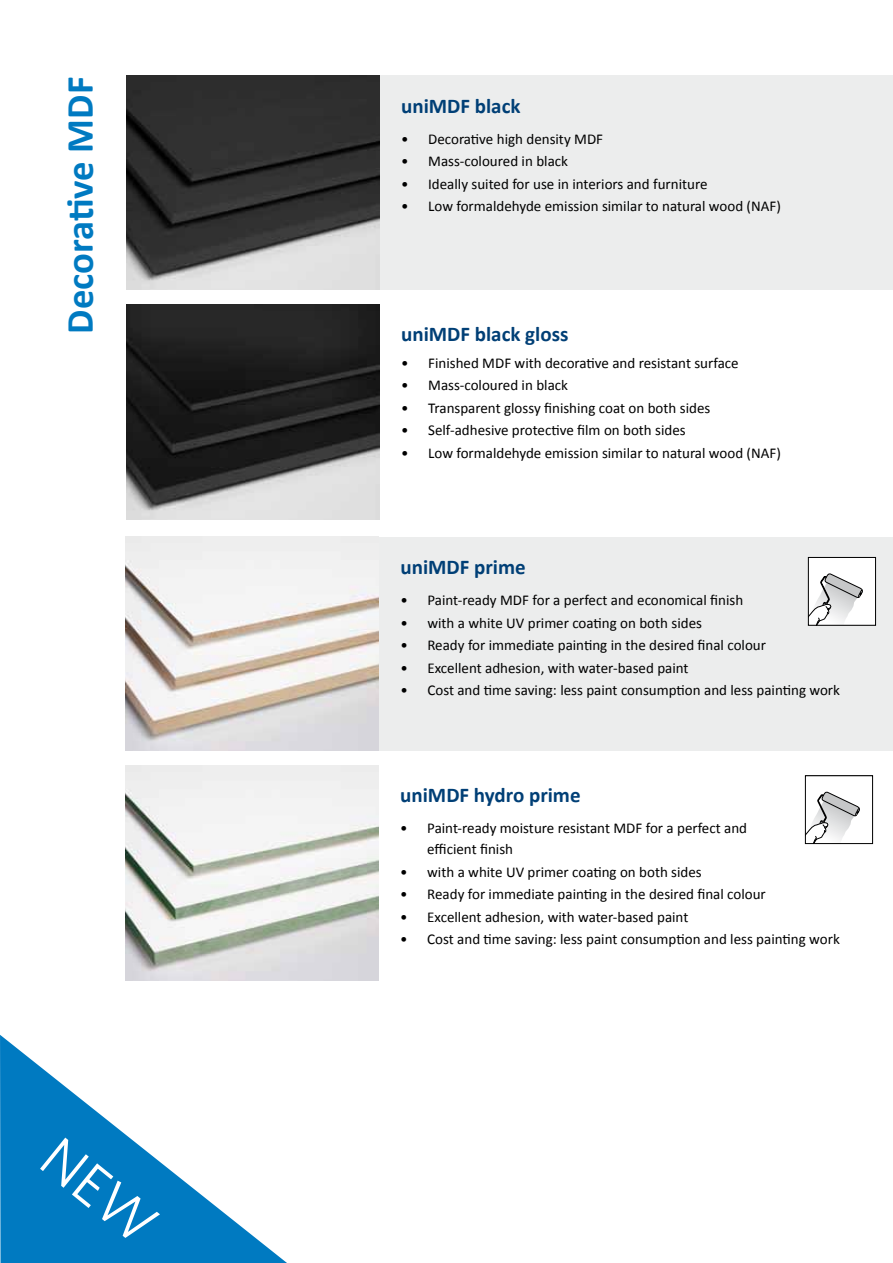
<style>
.page{position:relative;width:893px;height:1263px;background:#fff}
.page>*{position:absolute;margin:0;border:0;box-sizing:border-box;transform-origin:0 0}
.t1{font:700 38.7px "Calibri";color:#007ac1}
.t2{font:700 21px "Calibri";color:#003f76}
.t3{font:15px/21px "Calibri";color:#000}
</style>
<div class="page">
<div style="left:126px;top:537px;width:767px;height:214px;background:#eceded"></div>
<div style="left:126px;top:75px;width:767px;height:215px;background:#eceded"></div>
<img style="left:126px;top:75px;width:253px;height:215px">
<img style="left:126px;top:304px;width:253px;height:215px">
<svg style="left:0;top:1035px;width:287px;height:228px"></svg>
<img style="left:126px;top:765px;width:253px;height:215px">
<img style="left:126px;top:536px;width:253px;height:215px">
<svg style="left:810px;top:559px;width:64px;height:65px"></svg>
<div style="left:808px;top:557px;width:68px;height:69px;border:1px solid #000"></div>
<svg style="left:807px;top:791px;width:53px;height:51px"></svg>
<div style="left:805px;top:775px;width:68px;height:69px;border:1px solid #000"></div>
<div style="left:40px;top:1137px;width:120px;height:108px;background:#007ac1"></div>
<h1 class="t1" style="left:56px;top:334px;width:258px;rotate:-90deg">Decorative MDF</h1>
<h2 class="t2" style="left:401px;top:93px;width:121px">uniMDF black</h2>
<p class="t3" style="left:401px;top:127px;width:203px">• Decorative high density MDF</p>
<p class="t3" style="left:401px;top:150px;width:168px">• Mass-coloured in black</p>
<p class="t3" style="left:401px;top:172px;width:308px">• Ideally suited for use in interiors and furniture</p>
<p class="t3" style="left:401px;top:195px;width:381px">• Low formaldehyde emission similar to natural wood (NAF)</p>
<h2 class="t2" style="left:401px;top:321px;width:169px">uniMDF black gloss</h2>
<p class="t3" style="left:401px;top:351px;width:339px">• Finished MDF with decorative and resistant surface</p>
<p class="t3" style="left:401px;top:374px;width:168px">• Mass-coloured in black</p>
<p class="t3" style="left:401px;top:396px;width:311px">• Transparent glossy finishing coat on both sides</p>
<p class="t3" style="left:401px;top:419px;width:286px">• Self-adhesive protective film on both sides</p>
<p class="t3" style="left:401px;top:441px;width:381px">• Low formaldehyde emission similar to natural wood (NAF)</p>
<h2 class="t2" style="left:400px;top:554px;width:127px">uniMDF prime</h2>
<p class="t3" style="left:400px;top:589px;width:344px">• Paint-ready MDF for a perfect and economical finish</p>
<p class="t3" style="left:400px;top:611px;width:303px">• with a white UV primer coating on both sides</p>
<p class="t3" style="left:400px;top:634px;width:367px">• Ready for immediate painting in the desired final colour</p>
<p class="t3" style="left:400px;top:656px;width:290px">• Excellent adhesion, with water-based paint</p>
<p class="t3" style="left:400px;top:679px;width:441px">• Cost and time saving: less paint consumption and less painting work</p>
<h2 class="t2" style="left:400px;top:782px;width:182px">uniMDF hydro prime</h2>
<p class="t3" style="left:427px;top:817px;width:321px;text-indent:-27px">• Paint-ready moisture resistant MDF for a perfect and efficient finish</p>
<p class="t3" style="left:400px;top:861px;width:303px">• with a white UV primer coating on both sides</p>
<p class="t3" style="left:400px;top:883px;width:367px">• Ready for immediate painting in the desired final colour</p>
<p class="t3" style="left:400px;top:906px;width:290px">• Excellent adhesion, with water-based paint</p>
<p class="t3" style="left:400px;top:928px;width:441px">• Cost and time saving: less paint consumption and less painting work</p>
</div>
